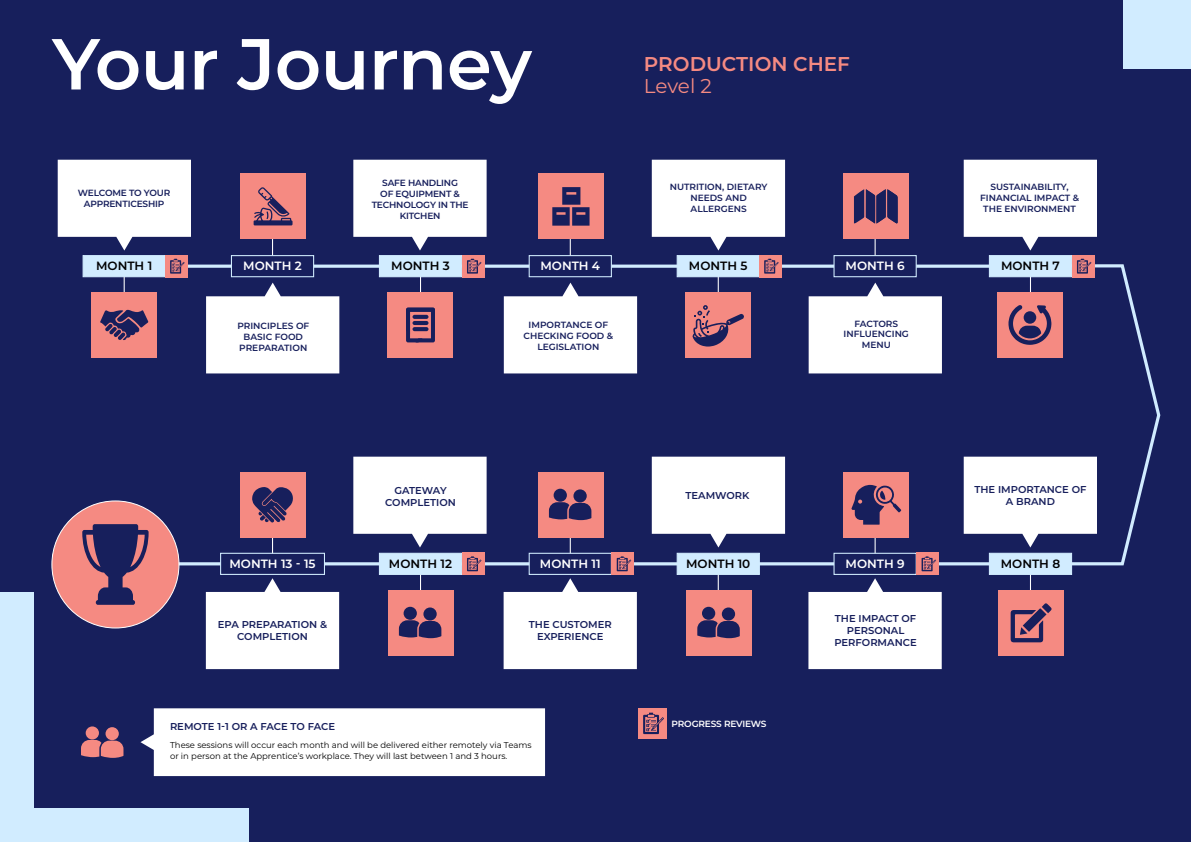
<style>
.page{position:relative;width:1191px;height:842px;background:#171f5c}
.page>*{position:absolute;margin:0;border:0;box-sizing:border-box;transform-origin:0 0}
.t1{font:600 72px "Montserrat";letter-spacing:-.01em;color:#fff}
.t2{font:600 20px "Montserrat";color:#f58a82}
.t3{font:20px "Montserrat";letter-spacing:-.01em;color:#f58a82}
.t4{font:600 12px "Montserrat";color:#000}
.t5{font:600 12px "Montserrat";color:#fff}
.t6{font:600 10px/12px "Montserrat";color:#171f5c;text-align:center}
.t7{font:600 9px/10.8px "Montserrat";color:#171f5c;text-align:center}
.t8{font:600 9px/10.8px "Montserrat";letter-spacing:-.02em;color:#171f5c;text-align:center}
.t9{font:600 9px "Montserrat";letter-spacing:-.02em;color:#fff}
.t10{font:8.5px/10.2px "Montserrat";color:#000}
</style>
<div class="page">
<hr style="left:155px;top:562px;width:860px;height:3px;background:#d1ecff">
<hr style="left:155px;top:265px;width:860px;height:3px;background:#d1ecff">
<svg style="left:1012px;top:263px;width:149px;height:304px"></svg>
<svg style="left:124px;top:277px;width:1px;height:15px"></svg>
<svg style="left:272px;top:239px;width:1px;height:16px"></svg>
<svg style="left:420px;top:277px;width:1px;height:15px"></svg>
<svg style="left:570px;top:239px;width:1px;height:16px"></svg>
<hr style="left:717px;top:269px;width:2px;height:23px;background:#fff">
<svg style="left:874px;top:239px;width:1px;height:16px"></svg>
<svg style="left:1030px;top:277px;width:1px;height:15px"></svg>
<div style="left:83px;top:255px;width:83px;height:22px;background:#d1ecff;border:1px solid #d1ecff"></div>
<div style="left:231px;top:255px;width:83px;height:22px;background:#171f5c;border:1px solid #d1ecff"></div>
<div style="left:379px;top:255px;width:83px;height:22px;background:#d1ecff;border:1px solid #d1ecff"></div>
<div style="left:528px;top:255px;width:84px;height:22px;background:#171f5c;border:1px solid #d1ecff"></div>
<div style="left:676px;top:255px;width:84px;height:22px;background:#d1ecff;border:1px solid #d1ecff"></div>
<div style="left:833px;top:255px;width:83px;height:22px;background:#171f5c;border:1px solid #d1ecff"></div>
<div style="left:989px;top:255px;width:83px;height:22px;background:#d1ecff;border:1px solid #d1ecff"></div>
<svg style="left:272px;top:537px;width:1px;height:16px"></svg>
<svg style="left:420px;top:575px;width:1px;height:15px"></svg>
<svg style="left:570px;top:537px;width:1px;height:16px"></svg>
<hr style="left:717px;top:567px;width:2px;height:23px;background:#fff">
<svg style="left:874px;top:537px;width:1px;height:16px"></svg>
<svg style="left:1030px;top:575px;width:1px;height:15px"></svg>
<div style="left:220px;top:553px;width:105px;height:22px;background:#171f5c;border:1px solid #d1ecff"></div>
<div style="left:379px;top:553px;width:83px;height:22px;background:#d1ecff;border:1px solid #d1ecff"></div>
<div style="left:528px;top:553px;width:84px;height:22px;background:#171f5c;border:1px solid #d1ecff"></div>
<div style="left:676px;top:553px;width:84px;height:22px;background:#d1ecff;border:1px solid #d1ecff"></div>
<div style="left:833px;top:553px;width:83px;height:22px;background:#171f5c;border:1px solid #d1ecff"></div>
<div style="left:989px;top:553px;width:83px;height:22px;background:#d1ecff;border:1px solid #d1ecff"></div>
<div style="left:52px;top:501px;width:127px;height:127px;background:#f58a82;border-radius:50%"></div>
<svg style="left:82px;top:524px;width:67px;height:81px"></svg>
<svg style="left:58px;top:160px;width:133px;height:91px;background:#dddee7"></svg>
<div style="left:91px;top:292px;width:66px;height:66px;background:#f58a82"></div>
<svg style="left:100px;top:310px;width:48px;height:30px"></svg>
<div style="left:387px;top:292px;width:65px;height:66px;background:#f58a82"></div>
<div style="left:240px;top:174px;width:66px;height:65px;background:#f58a82"></div>
<div style="left:538px;top:174px;width:65px;height:65px;background:#f58a82"></div>
<div style="left:685px;top:292px;width:65px;height:66px;background:#f58a82"></div>
<div style="left:843px;top:174px;width:65px;height:65px;background:#f58a82"></div>
<div style="left:997px;top:292px;width:65px;height:66px;background:#f58a82"></div>
<svg style="left:1008px;top:305px;width:43px;height:40px"></svg>
<div style="left:240px;top:472px;width:65px;height:65px;background:#f58a82"></div>
<div style="left:538px;top:472px;width:65px;height:65px;background:#f58a82"></div>
<div style="left:843px;top:472px;width:65px;height:65px;background:#f58a82"></div>
<div style="left:388px;top:590px;width:65px;height:65px;background:#f58a82"></div>
<div style="left:686px;top:590px;width:66px;height:65px;background:#f58a82"></div>
<div style="left:998px;top:590px;width:65px;height:65px;background:#f58a82"></div>
<svg style="left:252px;top:487px;width:41px;height:36px"></svg>
<svg style="left:549px;top:488px;width:43px;height:33px"></svg>
<svg style="left:697px;top:606px;width:43px;height:33px"></svg>
<svg style="left:399px;top:606px;width:43px;height:33px"></svg>
<div style="left:0;top:593px;width:34px;height:249px;background:#d1ecff"></div>
<svg style="left:81px;top:726px;width:43px;height:32px"></svg>
<div style="left:140px;top:708px;width:405px;height:68px;background:#fff"></div>
<div style="left:0;top:808px;width:249px;height:34px;background:#d1ecff"></div>
<div style="left:1123px;top:0;width:68px;height:69px;background:#d1ecff"></div>
<div style="left:165px;top:255px;width:22px;height:22px;background:#f58a82"></div>
<svg style="left:170px;top:259px;width:15px;height:15px"></svg>
<div style="left:638px;top:708px;width:28px;height:30px;background:#f58a82"></div>
<svg style="left:643px;top:713px;width:21px;height:21px"></svg>
<div style="left:462px;top:255px;width:22px;height:22px;background:#f58a82"></div>
<svg style="left:467px;top:259px;width:14px;height:15px"></svg>
<div style="left:759px;top:255px;width:22px;height:22px;background:#f58a82"></div>
<svg style="left:764px;top:259px;width:14px;height:15px"></svg>
<div style="left:1072px;top:255px;width:22px;height:22px;background:#f58a82"></div>
<svg style="left:1077px;top:259px;width:14px;height:15px"></svg>
<div style="left:916px;top:553px;width:23px;height:22px;background:#f58a82"></div>
<svg style="left:921px;top:556px;width:15px;height:15px"></svg>
<div style="left:612px;top:553px;width:22px;height:22px;background:#f58a82"></div>
<svg style="left:617px;top:556px;width:14px;height:15px"></svg>
<div style="left:462px;top:553px;width:22px;height:22px;background:#f58a82"></div>
<svg style="left:467px;top:556px;width:14px;height:15px"></svg>
<svg style="left:353px;top:160px;width:133px;height:91px;background:#dcdde6"></svg>
<svg style="left:652px;top:160px;width:133px;height:91px;background:#dddee7"></svg>
<svg style="left:963px;top:160px;width:134px;height:91px;background:#dbdde6"></svg>
<svg style="left:353px;top:457px;width:133px;height:90px;background:#dedfe8"></svg>
<svg style="left:652px;top:457px;width:133px;height:90px;background:#dfe0e8"></svg>
<svg style="left:963px;top:457px;width:134px;height:90px;background:#dedfe7"></svg>
<svg style="left:808px;top:283px;width:134px;height:90px;background:#dddee7"></svg>
<svg style="left:504px;top:283px;width:133px;height:90px;background:#dedfe8"></svg>
<svg style="left:206px;top:283px;width:133px;height:90px;background:#dedfe8"></svg>
<svg style="left:503px;top:578px;width:134px;height:91px;background:#dcdde6"></svg>
<svg style="left:206px;top:578px;width:133px;height:91px;background:#dddee7"></svg>
<svg style="left:808px;top:578px;width:133px;height:91px;background:#dcdee6"></svg>
<svg style="left:406px;top:308px;width:29px;height:34px"></svg>
<svg style="left:552px;top:187px;width:37px;height:39px"></svg>
<svg style="left:254px;top:187px;width:38px;height:38px"></svg>
<svg style="left:692px;top:305px;width:52px;height:42px"></svg>
<svg style="left:854px;top:189px;width:43px;height:35px"></svg>
<svg style="left:1010px;top:603px;width:41px;height:39px"></svg>
<svg style="left:851px;top:485px;width:50px;height:40px"></svg>
<h1 class="t1" style="left:52px;top:13px;width:481px">Your Journey</h1>
<h2 class="t2" style="left:644px;top:50px;width:207px">PRODUCTION CHEF</h2>
<h2 class="t3" style="left:644px;top:73px;width:69px">Level 2</h2>
<p class="t8" style="left:78px;top:187px;width:94px">WELCOME TO YOUR<br>APPRENTICESHIP</p>
<p class="t8" style="left:372px;top:177px;width:98px">SAFE HANDLING<br>OF EQUIPMENT &amp;<br>TECHNOLOGY IN THE<br>KITCHEN</p>
<p class="t7" style="left:670px;top:181px;width:99px">NUTRITION, DIETARY<br>NEEDS AND<br>ALLERGENS</p>
<p class="t7" style="left:980px;top:181px;width:100px">SUSTAINABILITY,<br>FINANCIAL IMPACT &amp;<br>THE ENVIRONMENT</p>
<h3 class="t4" style="left:96px;top:258px;width:58px">MONTH 1</h3>
<h3 class="t5" style="left:243px;top:258px;width:60px">MONTH 2</h3>
<h3 class="t4" style="left:391px;top:258px;width:60px">MONTH 3</h3>
<h3 class="t5" style="left:540px;top:258px;width:61px">MONTH 4</h3>
<h3 class="t4" style="left:689px;top:258px;width:60px">MONTH 5</h3>
<h3 class="t5" style="left:845px;top:258px;width:61px">MONTH 6</h3>
<h3 class="t4" style="left:1001px;top:258px;width:60px">MONTH 7</h3>
<p class="t7" style="left:237px;top:320px;width:73px">PRINCIPLES OF<br>BASIC FOOD<br>PREPARATION</p>
<p class="t6" style="left:385px;top:484px;width:72px">GATEWAY<br>COMPLETION</p>
<p class="t7" style="left:523px;top:319px;width:91px">IMPORTANCE OF<br>CHECKING FOOD &amp;<br>LEGISLATION</p>
<p class="t6" style="left:685px;top:489px;width:65px">TEAMWORK</p>
<p class="t7" style="left:843px;top:318px;width:67px">FACTORS<br>INFLUENCING<br>MENU</p>
<p class="t6" style="left:974px;top:483px;width:113px">THE IMPORTANCE OF<br>A BRAND</p>
<h3 class="t5" style="left:229px;top:555px;width:88px">MONTH 13 - 15</h3>
<h3 class="t4" style="left:389px;top:555px;width:65px">MONTH 12</h3>
<h3 class="t5" style="left:540px;top:555px;width:62px">MONTH 11</h3>
<h3 class="t4" style="left:686px;top:555px;width:66px">MONTH 10</h3>
<h3 class="t5" style="left:845px;top:555px;width:61px">MONTH 9</h3>
<h3 class="t4" style="left:1000px;top:555px;width:61px">MONTH 8</h3>
<p class="t6" style="left:218px;top:618px;width:111px">EPA PREPARATION &amp;<br>COMPLETION</p>
<p class="t6" style="left:529px;top:618px;width:84px">THE CUSTOMER<br>EXPERIENCE</p>
<p class="t6" style="left:834px;top:612px;width:84px">THE IMPACT OF<br>PERSONAL<br>PERFORMANCE</p>
<p class="t6" style="left:170px;top:720px;width:167px">REMOTE 1-1 OR A FACE TO FACE</p>
<p class="t10" style="left:170px;top:740px;width:363px">These sessions will occur each month and will be delivered either remotely via Teams or in person at the Apprentice’s workplace. They will last between 1 and 3 hours.</p>
<p class="t9" style="left:671px;top:717px;width:96px">PROGRESS REVIEWS</p>
</div>
